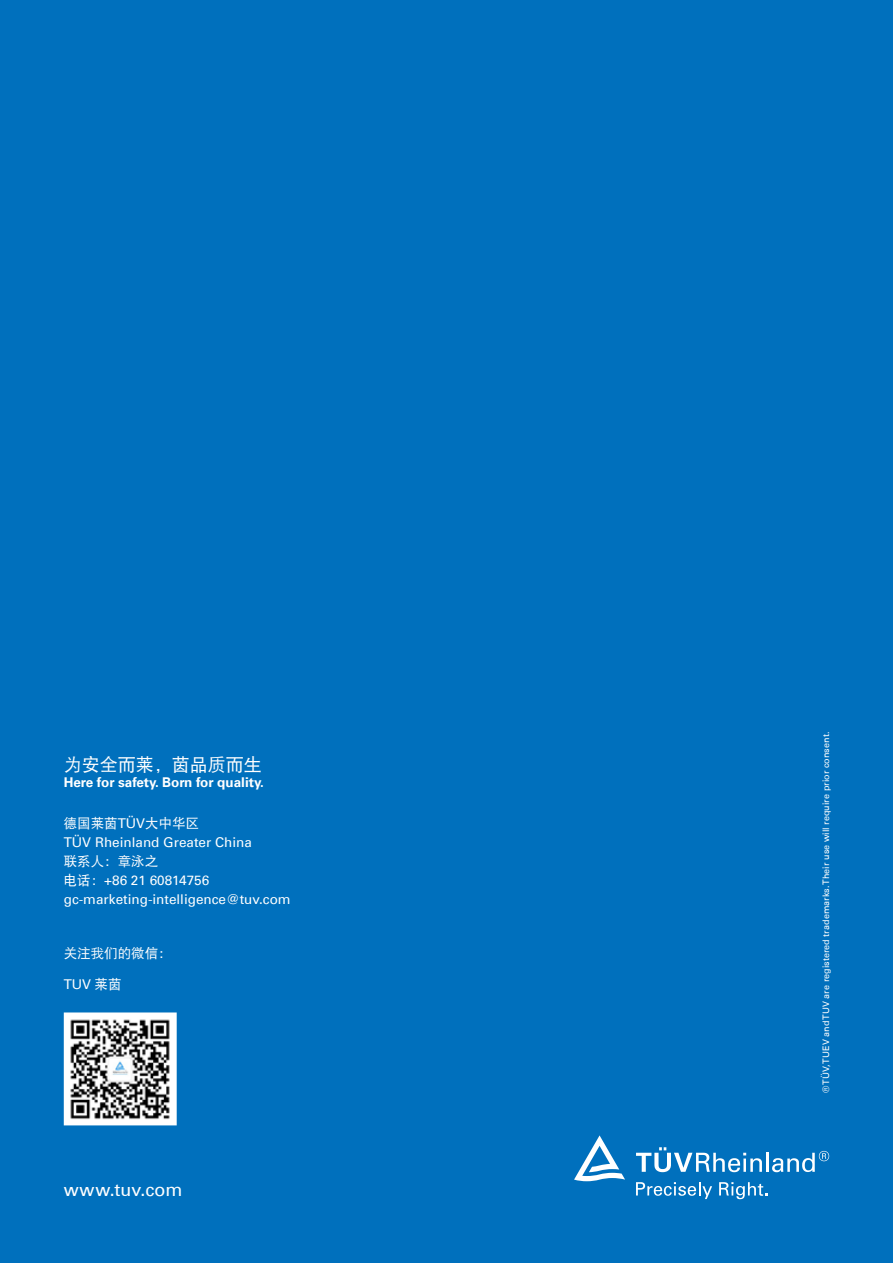
<style>
.page{position:relative;width:893px;height:1263px;background:#0070bd}
.page>*{position:absolute;margin:0;border:0;box-sizing:border-box;transform-origin:0 0}
.t1{font:18px "Univers Com 55 Roman";letter-spacing:.01em;color:#fff}
.t2{font:18px "DFP Hei W5";color:#fff}
.t3{font:13.5px/19.2px "Univers Com 55 Roman";color:#fff}
.t4{font:700 13.5px "Univers Com 65";color:#fff}
.t5{font:13.5px "DFP Hei W5";color:#fff}
.t6{font:9px "Univers 55 Roman";letter-spacing:.005em;color:#fff}
.s1{font-family:"Univers Com 55 Roman"}
.s2{font-family:"DFP Hei W5"}
</style>
<div class="page">
<svg style="left:636px;top:1147px;width:126px;height:25px"></svg>
<hr style="left:766px;top:1153px;width:3px;height:19px;background:#fff">
<svg style="left:772px;top:1151px;width:57px;height:21px"></svg>
<svg style="left:574px;top:1135px;width:51px;height:46px"></svg>
<svg style="left:636px;top:1182px;width:76px;height:17px"></svg>
<svg style="left:719px;top:1182px;width:48px;height:17px"></svg>
<img style="left:64px;top:1012px;width:113px;height:113px">
<h1 class="t2" style="left:64px;top:755px;width:199px">为安全而莱，茵品质而生</h1>
<p class="t4" style="left:64px;top:775px;width:202px">Here for safety. Born for quality.</p>
<p class="t5" style="left:64px;top:815px;width:137px">德国莱茵<span class="s1">TÜV</span>大中华区</p>
<p class="t3" style="left:64px;top:832px;width:190px">TÜV Rheinland Greater China</p>
<p class="t5" style="left:64px;top:854px;width:96px">联系人：章泳之</p>
<p class="t3" style="left:64px;top:870px;width:228px"><span class="s2">电话：</span>+86 21 60814756 gc-marketing-intelligence@tuv.com</p>
<p class="t5" style="left:64px;top:946px;width:109px">关注我们的微信：</p>
<p class="t3" style="left:64px;top:974px;width:59px">TUV <span class="s2">莱茵</span></p>
<h1 class="t1" style="left:64px;top:1178px;width:120px">www.tuv.com</h1>
<p class="t6" style="left:821px;top:1093px;width:362px;rotate:-90deg">® TÜV, TUEV and TUV are registered trademarks. Their use will require prior consent.</p>
</div>
